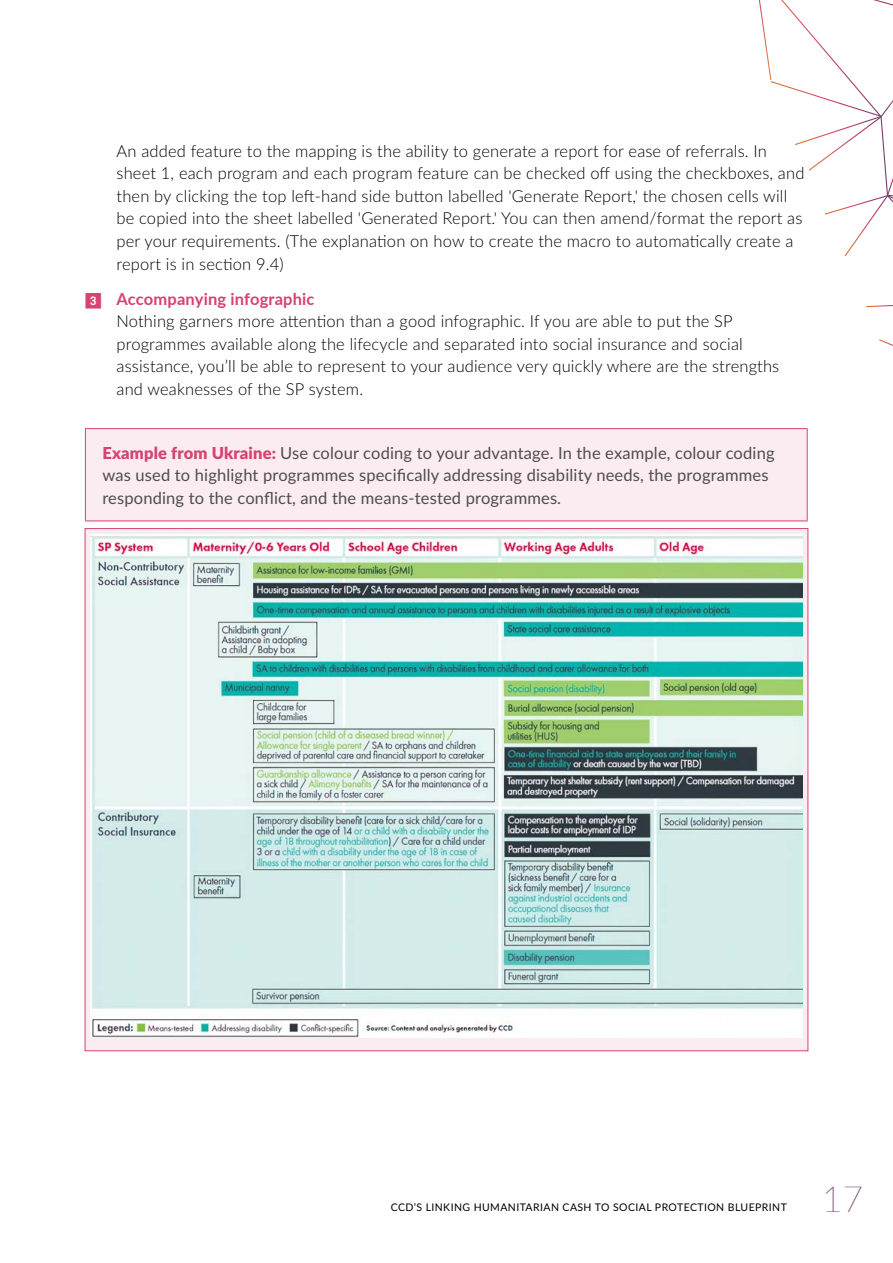
<style>
.page{position:relative;width:893px;height:1263px;background:#fff}
.page>*{position:absolute;margin:0;border:0;box-sizing:border-box;transform-origin:0 0}
.t1{font:100 36px "Lato";color:#85517a}
.t2{font:300 16.5px/22.5px "Lato";letter-spacing:.01em;color:#000}
.t3{font:16.5px/22.5px "Lato";letter-spacing:.01em;color:#4d4d4f}
.t4{font:10.5px "Lato";letter-spacing:.04em;color:#000}
.s1{font-family:"Linobats";font-weight:400;color:#d54570}
.s2{font-weight:700;color:#d5436f}
.s3{font-weight:900;color:#d5436f}
</style>
<div class="page">
<svg style="left:758px;top:0;width:135px;height:257px"></svg>
<svg style="left:866px;top:305px;width:27px;height:3px"></svg>
<svg style="left:879px;top:339px;width:14px;height:7px"></svg>
<div style="left:85px;top:429px;width:722px;height:92px;background:#fbecf1"></div>
<hr style="left:85px;top:428px;width:722px;height:1px;background:#d5436f">
<hr style="left:85px;top:429px;width:1px;height:92px;background:#d5436f">
<hr style="left:807px;top:429px;width:1px;height:92px;background:#d5436f">
<hr style="left:85px;top:521px;width:722px;height:1px;background:#d5436f">
<div style="left:85px;top:529px;width:723px;height:522px;background:#fbecf1"></div>
<img style="left:91px;top:534px;width:711px;height:503px">
<p class="t2" style="left:117px;top:139px;width:689px">An added feature to the mapping is the ability to generate a report for ease of referrals. In sheet 1, each program and each program feature can be checked off using the checkboxes, and then by clicking the top left-hand side button labelled 'Generate Report,' the chosen cells will be copied into the sheet labelled 'Generated Report.' You can then amend/format the report as per your requirements. (The explanation on how to create the macro to automatically create a report is in section 9.4)</p>
<p class="t2" style="left:117px;top:287px;width:664px;text-indent:-31px"><span class="s1">B</span> <span class="s2">Accompanying infographic<br></span>Nothing garners more attention than a good infographic. If you are able to put the SP programmes available along the lifecycle and separated into social insurance and social assistance, you’ll be able to represent to your audience very quickly where are the strengths and weaknesses of the SP system.</p>
<p class="t3" style="left:102px;top:441px;width:674px"><span class="s3">Example from Ukraine:</span> Use colour coding to your advantage. In the example, colour coding was used to highlight programmes specifically addressing disability needs, the programmes responding to the conflict, and the means-tested programmes.</p>
<p class="t4" style="left:391px;top:1199px;width:398px">CCD’S LINKING HUMANITARIAN CASH TO SOCIAL PROTECTION BLUEPRINT</p>
<h1 class="t1" style="left:822px;top:1174px;width:43px">17</h1>
</div>
